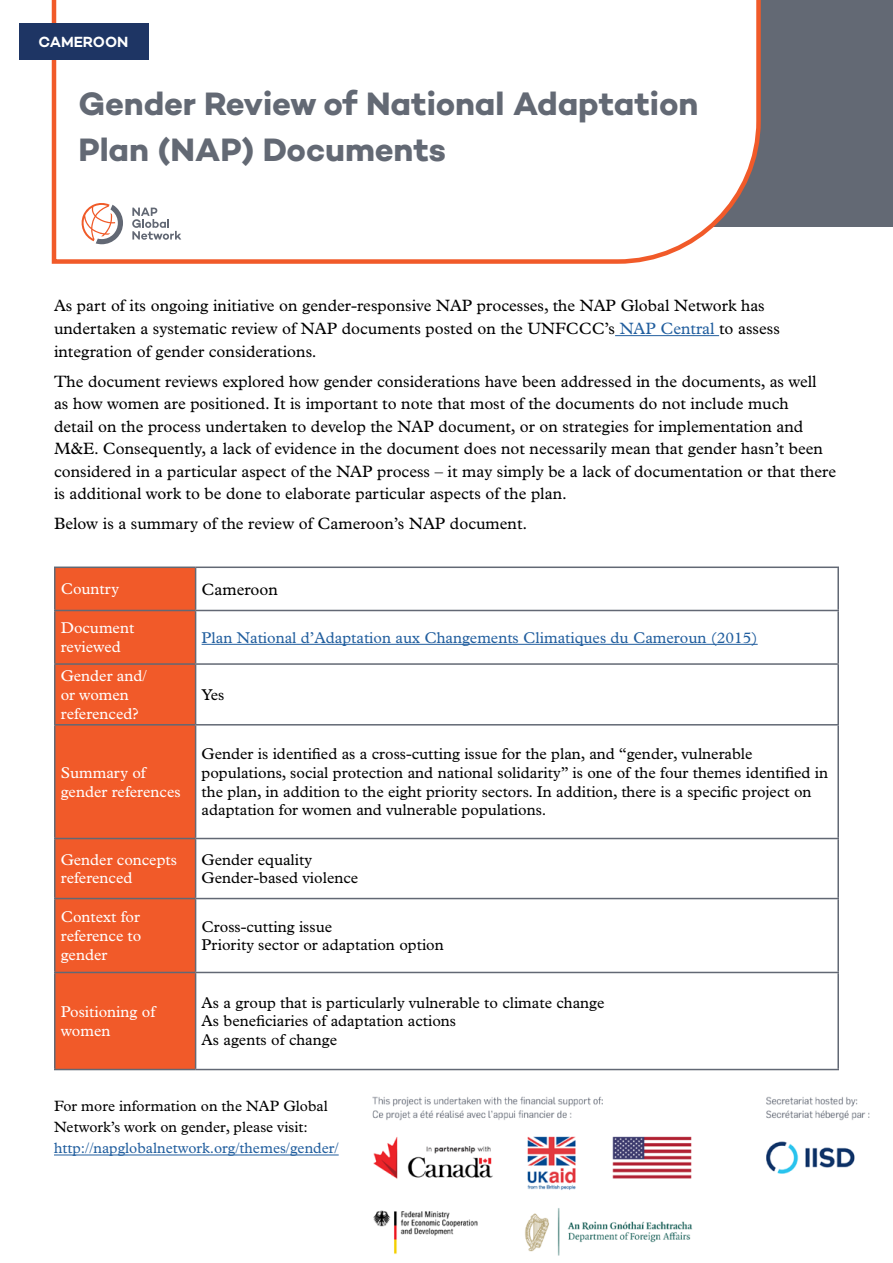
<style>
.page{position:relative;width:893px;height:1263px;background:#fff}
.page>*{position:absolute;margin:0;border:0;box-sizing:border-box;transform-origin:0 0}
.t1{font:700 33px/46.5px "Campton";letter-spacing:-.005em;color:#636974}
.t2{font:16.5px/22.5px "Plantin MT Pro";color:#000101}
.t3{font:15.75px/18.9px "Plantin MT Pro";color:#000}
.t4{font:15.75px/18.9px "Plantin MT Pro";color:#fff}
.t5{font:15.75px "Plantin MT Pro";color:#215e9e}
.t6{font:15px/21px "Plantin MT Pro";color:#000}
.t7{font:15px "Plantin MT Pro";color:#215e9e}
.t8{font:600 15px "Campton";color:#fff}
.s1{color:#215e9e}
</style>
<div class="page">
<div style="left:152px;top:0;width:741px;height:226px;background:#636974"></div>
<div style="left:50px;top:0;width:713px;height:264px;background:#fff"></div>
<hr style="left:615px;top:335px;width:104px;height:1px;background:#215e9e">
<div style="left:56px;top:568px;width:139px;height:501px;background:#f15a29"></div>
<hr style="left:54px;top:610px;width:142px;height:1px;background:#626874">
<hr style="left:196px;top:610px;width:643px;height:1px;background:#626874">
<hr style="left:54px;top:566px;width:142px;height:2px;background:#626874">
<hr style="left:54px;top:568px;width:2px;height:42px;background:#626874">
<hr style="left:196px;top:566px;width:643px;height:2px;background:#626874">
<hr style="left:195px;top:568px;width:1px;height:42px;background:#626874">
<hr style="left:837px;top:568px;width:2px;height:42px;background:#626874">
<hr style="left:54px;top:611px;width:2px;height:52px;background:#626874">
<hr style="left:195px;top:611px;width:1px;height:52px;background:#626874">
<hr style="left:837px;top:611px;width:2px;height:52px;background:#626874">
<hr style="left:54px;top:839px;width:2px;height:59px;background:#626874">
<hr style="left:195px;top:839px;width:1px;height:59px;background:#626874">
<hr style="left:837px;top:839px;width:2px;height:59px;background:#626874">
<hr style="left:54px;top:973px;width:2px;height:96px;background:#626874">
<hr style="left:195px;top:973px;width:1px;height:96px;background:#626874">
<hr style="left:837px;top:973px;width:2px;height:96px;background:#626874">
<hr style="left:54px;top:1069px;width:142px;height:1px;background:#626874">
<hr style="left:196px;top:1069px;width:643px;height:1px;background:#626874">
<hr style="left:54px;top:898px;width:142px;height:1px;background:#626874">
<hr style="left:54px;top:899px;width:2px;height:73px;background:#626874">
<hr style="left:196px;top:898px;width:643px;height:1px;background:#626874">
<hr style="left:195px;top:899px;width:1px;height:73px;background:#626874">
<hr style="left:837px;top:899px;width:2px;height:73px;background:#626874">
<hr style="left:54px;top:972px;width:142px;height:1px;background:#626874">
<hr style="left:196px;top:972px;width:643px;height:1px;background:#626874">
<hr style="left:54px;top:663px;width:142px;height:2px;background:#626874">
<hr style="left:54px;top:665px;width:2px;height:59px;background:#626874">
<hr style="left:196px;top:663px;width:643px;height:2px;background:#626874">
<hr style="left:195px;top:665px;width:1px;height:59px;background:#626874">
<hr style="left:837px;top:665px;width:2px;height:59px;background:#626874">
<hr style="left:54px;top:724px;width:142px;height:1px;background:#626874">
<hr style="left:54px;top:725px;width:2px;height:113px;background:#626874">
<hr style="left:196px;top:724px;width:643px;height:1px;background:#626874">
<hr style="left:195px;top:725px;width:1px;height:113px;background:#626874">
<hr style="left:837px;top:725px;width:2px;height:113px;background:#626874">
<hr style="left:54px;top:838px;width:142px;height:1px;background:#626874">
<hr style="left:196px;top:838px;width:643px;height:1px;background:#626874">
<hr style="left:202px;top:644px;width:556px;height:1px;background:#215e9e">
<hr style="left:54px;top:1154px;width:285px;height:1px;background:#215e9e">
<svg style="left:132px;top:208px;width:49px;height:32px"></svg>
<svg style="left:82px;top:203px;width:41px;height:41px"></svg>
<img style="left:372px;top:1096px;width:498px;height:160px">
<div style="left:20px;top:24px;width:129px;height:36px;background:#1e3564"></div>
<p class="t8" style="left:39px;top:32px;width:91px">CAMEROON</p>
<h1 class="t1" style="left:79px;top:80px;width:621px">Gender Review of National Adaptation<br>Plan (NAP) Documents</h1>
<p class="t2" style="left:54px;top:295px;width:727px">As part of its ongoing initiative on gender-responsive NAP processes, the NAP Global Network has undertaken a systematic review of NAP documents posted on the UNFCCC’s <span class="s1">NAP Central</span> to assess integration of gender considerations.</p>
<p class="t2" style="left:54px;top:370px;width:784px">The document reviews explored how gender considerations have been addressed in the documents, as well<br>as how women are positioned. It is important to note that most of the documents do not include much<br>detail on the process undertaken to develop the NAP document, or on strategies for implementation and M&amp;E. Consequently, a lack of evidence in the document does not necessarily mean that gender hasn’t been considered in a particular aspect of the NAP process – it may simply be a lack of documentation or that there is additional work to be done to elaborate particular aspects of the plan.</p>
<p class="t2" style="left:54px;top:512px;width:475px">Below is a summary of the review of Cameroon’s NAP document.</p>
<p class="t4" style="left:61px;top:580px;width:60px">Country</p>
<p class="t2" style="left:202px;top:578px;width:78px">Cameroon</p>
<p class="t4" style="left:61px;top:619px;width:75px">Document reviewed</p>
<p class="t5" style="left:202px;top:628px;width:558px">Plan National d’Adaptation aux Changements Climatiques du Cameroun (2015)</p>
<p class="t4" style="left:61px;top:666px;width:88px">Gender and/ or women referenced?</p>
<p class="t3" style="left:202px;top:685px;width:24px">Yes</p>
<p class="t4" style="left:61px;top:763px;width:121px">Summary of gender references</p>
<p class="t3" style="left:202px;top:744px;width:628px">Gender is identified as a cross-cutting issue for the plan, and “gender, vulnerable populations, social protection and national solidarity” is one of the four themes identified in the plan, in addition to the eight priority sectors. In addition, there is a specific project on adaptation for women and vulnerable populations.</p>
<p class="t4" style="left:61px;top:850px;width:118px">Gender concepts referenced</p>
<p class="t3" style="left:202px;top:850px;width:158px">Gender equality<br>Gender-based violence</p>
<p class="t4" style="left:61px;top:907px;width:82px;text-align:justify">Context for reference to gender</p>
<p class="t3" style="left:202px;top:917px;width:244px">Cross-cutting issue<br>Priority sector or adaptation option</p>
<p class="t4" style="left:61px;top:1002px;width:96px">Positioning of women</p>
<p class="t3" style="left:202px;top:993px;width:404px">As a group that is particularly vulnerable to climate change<br>As beneficiaries of adaptation actions<br>As agents of change</p>
<p class="t6" style="left:54px;top:1096px;width:275px">For more information on the NAP Global<br>Network’s work on gender, please visit:</p>
<p class="t7" style="left:54px;top:1140px;width:286px">http://napglobalnetwork.org/themes/gender/</p>
</div>
